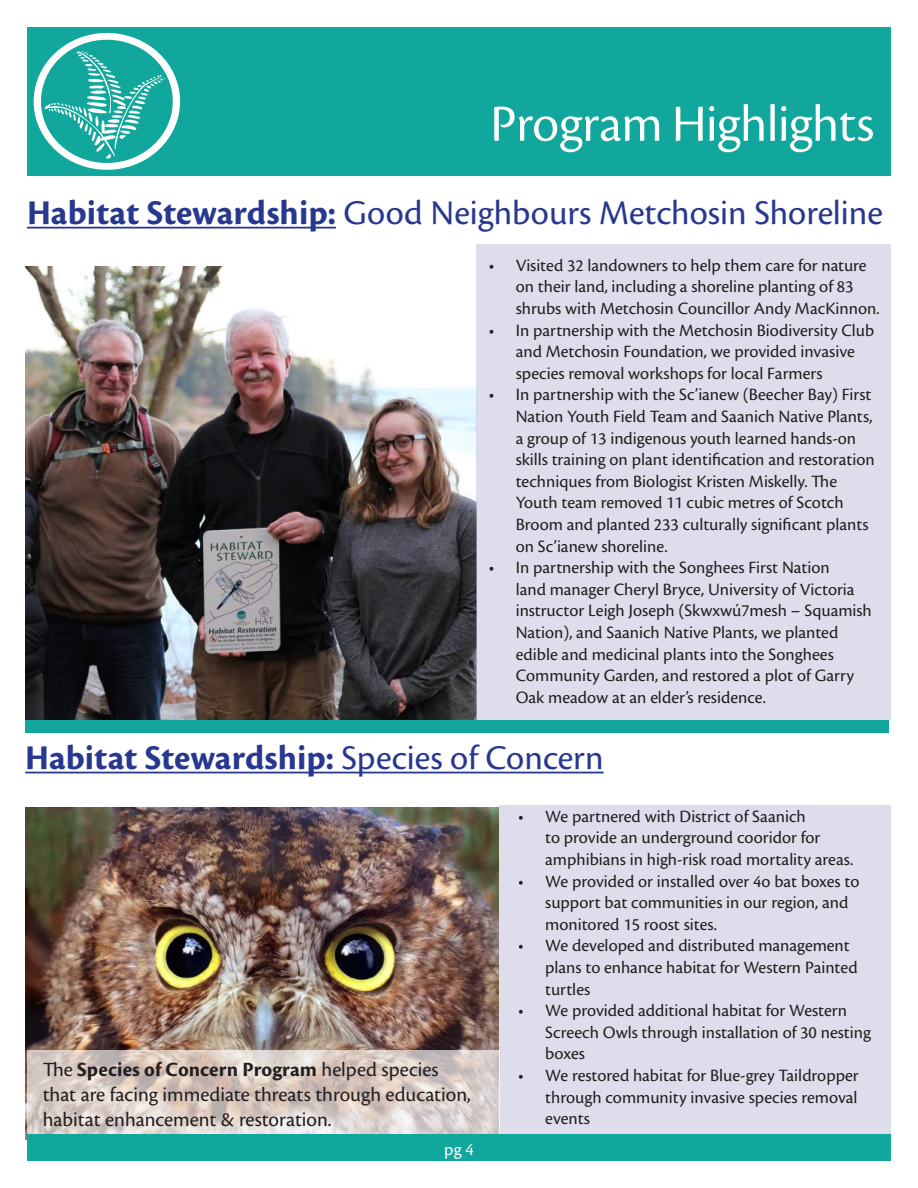
<style>
.page{position:relative;width:918px;height:1188px;background:#fff}
.page>*{position:absolute;margin:0;border:0;box-sizing:border-box;transform-origin:0 0}
.t1{font:54px "Cronos Pro Disp";color:#fff}
.t2{font:36px "Cronos Pro";color:#283890}
.t3{font:700 36px "Cronos Pro";color:#283890}
.t4{font:21px/25.2px "Cronos Pro";color:#231f20}
.t5{font:18px/21.6px "Cronos Pro";color:#231f20}
.t6{font:18px "Cronos Pro";color:#fff}
.s1{font-weight:700}
.s2{font-weight:400}
</style>
<div class="page">
<img style="left:25px;top:808px;width:473px;height:332px">
<img style="left:25px;top:267px;width:452px;height:453px">
<div style="left:477px;top:245px;width:414px;height:475px;background:#ddddec"></div>
<div style="left:27px;top:27px;width:864px;height:149px;background:#12a79d"></div>
<div style="left:27px;top:1134px;width:864px;height:27px;background:#12a79d"></div>
<hr style="left:27px;top:227px;width:309px;height:2px;background:#283890">
<hr style="left:25px;top:772px;width:579px;height:1px;background:#283890">
<div style="left:500px;top:805px;width:391px;height:329px;background:#ddddec"></div>
<svg style="left:27px;top:1050px;width:473px;height:84px;background:#dacdc7"></svg>
<svg style="left:34px;top:32px;width:147px;height:138px"></svg>
<div style="left:25px;top:720px;width:864px;height:12px;background:#12a79d"></div>
<h1 class="t1" style="left:491px;top:93px;width:385px">Program Highlights</h1>
<h2 class="t2" style="left:27px;top:192px;width:858px"><span class="s1">Habitat Stewardship:</span> Good Neighbours Metchosin Shoreline</h2>
<p class="t5" style="left:516px;top:255px;width:365px;text-indent:-27px">• Visited 32 landowners to help them care for nature on their land, including a shoreline planting of 83 shrubs with Metchosin Councillor Andy MacKinnon.</p>
<p class="t5" style="left:516px;top:319px;width:360px;text-indent:-27px">• In partnership with the Metchosin Biodiversity Club and Metchosin Foundation, we provided invasive species removal workshops for local Farmers</p>
<p class="t5" style="left:516px;top:384px;width:361px;text-indent:-27px">• In partnership with the Sc’ianew (Beecher Bay) First Nation Youth Field Team and Saanich Native Plants, a group of 13 indigenous youth learned hands-on skills training on plant identification and restoration techniques from Biologist Kristen Miskelly. The Youth team removed 11 cubic metres of Scotch Broom and planted 233 culturally significant plants on Sc’ianew shoreline.</p>
<p class="t5" style="left:516px;top:557px;width:358px;text-indent:-27px">• In partnership with the Songhees First Nation<br>land manager Cheryl Bryce, University of Victoria instructor Leigh Joseph (Skwxwú7mesh – Squamish Nation), and Saanich Native Plants, we planted edible and medicinal plants into the Songhees Community Garden, and restored a plot of Garry Oak meadow at an elder’s residence.</p>
<h2 class="t3" style="left:25px;top:737px;width:580px">Habitat Stewardship: <span class="s2">Species of Concern</span></h2>
<p class="t5" style="left:545px;top:805px;width:310px;text-indent:-27px">• We partnered with District of Saanich<br>to provide an underground cooridor for amphibians in high-risk road mortality areas.</p>
<p class="t5" style="left:545px;top:870px;width:316px;text-indent:-27px">• We provided or installed over 4o bat boxes to support bat communities in our region, and monitored 15 roost sites.</p>
<p class="t5" style="left:545px;top:935px;width:314px;text-indent:-27px">• We developed and distributed management plans to enhance habitat for Western Painted turtles</p>
<p class="t5" style="left:545px;top:1000px;width:327px;text-indent:-27px">• We provided additional habitat for Western<br>Screech Owls through installation of 30 nesting boxes</p>
<p class="t5" style="left:545px;top:1065px;width:315px;text-align:justify;text-indent:-27px">• We restored habitat for Blue-grey Taildropper through community invasive species removal events</p>
<p class="t4" style="left:43px;top:1057px;width:430px">The <span class="s1">Species of Concern Program</span> helped species that are facing immediate threats through education, habitat enhancement &amp; restoration.</p>
<p class="t6" style="left:444px;top:1139px;width:31px">pg 4</p>
</div>
